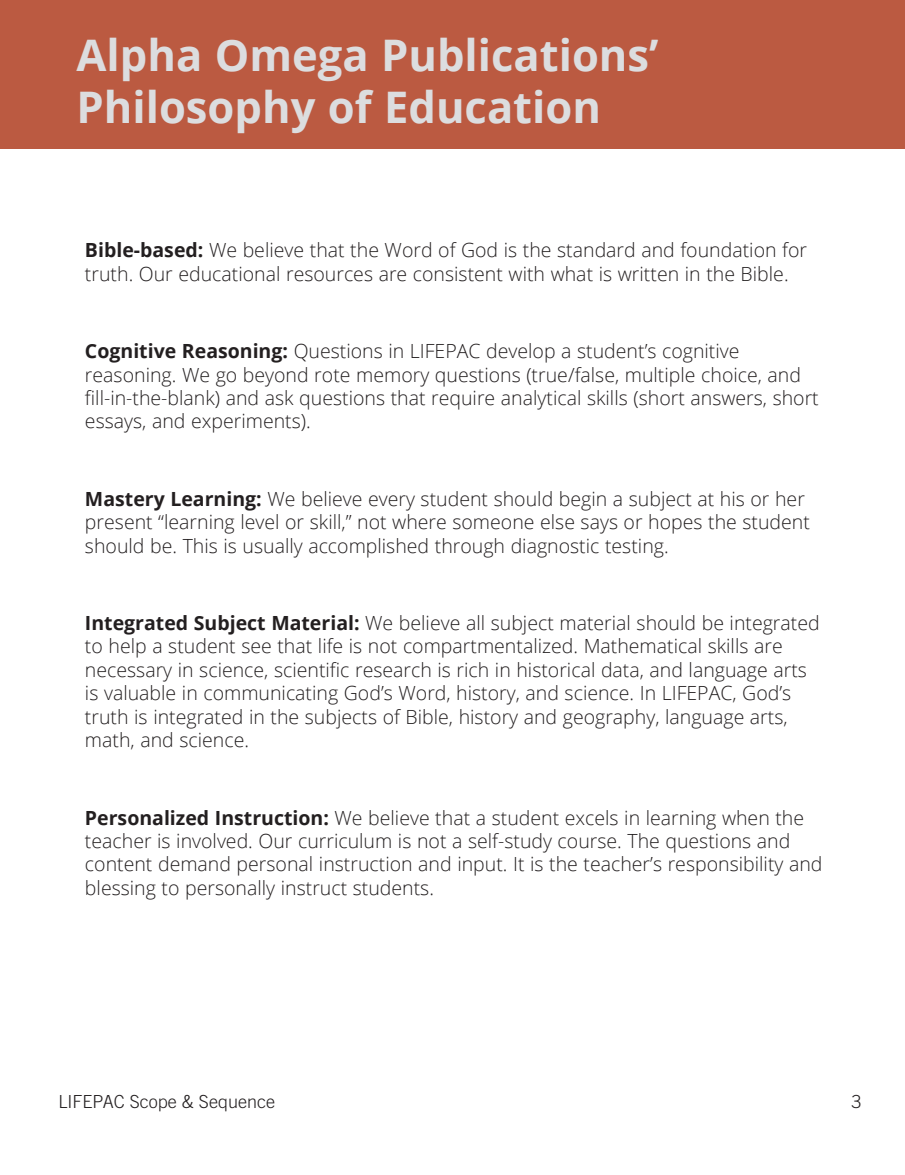
<style>
.page{position:relative;width:905px;height:1175px;background:#fff}
.page>*{position:absolute;margin:0;border:0;box-sizing:border-box;transform-origin:0 0}
.t1{font:700 43.5px/52.2px "Open Sans";color:#dcdddf}
.t2{font:300 19.5px/23.4px "Open Sans";color:#231f20}
.t3{font:300 18px "Trade Gothic LT Std";color:#231f20}
.s1{font-weight:700}
</style>
<div class="page">
<div style="left:0;top:0;width:904px;height:148px;background:#bb5a41"></div>
<h1 class="t1" style="left:77px;top:28px;width:583px">Alpha Omega Publications’<br>Philosophy of Education</h1>
<p class="t2" style="left:85px;top:238px;width:723px"><span class="s1">Bible-based:</span> We believe that the Word of God is the standard and foundation for truth. Our educational resources are consistent with what is written in the Bible.</p>
<p class="t2" style="left:85px;top:339px;width:735px"><span class="s1">Cognitive Reasoning:</span> Questions in LIFEPAC develop a student’s cognitive reasoning. We go beyond rote memory questions (true/false, multiple choice, and fill-in-the-blank) and ask questions that require analytical skills (short answers, short essays, and experiments).</p>
<p class="t2" style="left:85px;top:486px;width:726px"><span class="s1">Mastery Learning:</span> We believe every student should begin a subject at his or her present “learning level or skill,” not where someone else says or hopes the student should be. This is usually accomplished through diagnostic testing.</p>
<p class="t2" style="left:85px;top:610px;width:736px"><span class="s1">Integrated Subject Material:</span> We believe all subject material should be integrated to help a student see that life is not compartmentalized. Mathematical skills are necessary in science, scientific research is rich in historical data, and language arts is valuable in communicating God’s Word, history, and science. In LIFEPAC, God’s truth is integrated in the subjects of Bible, history and geography, language arts, math, and science.</p>
<p class="t2" style="left:85px;top:805px;width:739px"><span class="s1">Personalized Instruction:</span> We believe that a student excels in learning when the teacher is involved. Our curriculum is not a self-study course. The questions and content demand personal instruction and input. It is the teacher’s responsibility and blessing to personally instruct students.</p>
<p class="t3" style="left:58px;top:1090px;width:218px">LIFEPAC Scope &amp; Sequence</p>
<p class="t3" style="left:851px;top:1090px;width:12px">3</p>
</div>
